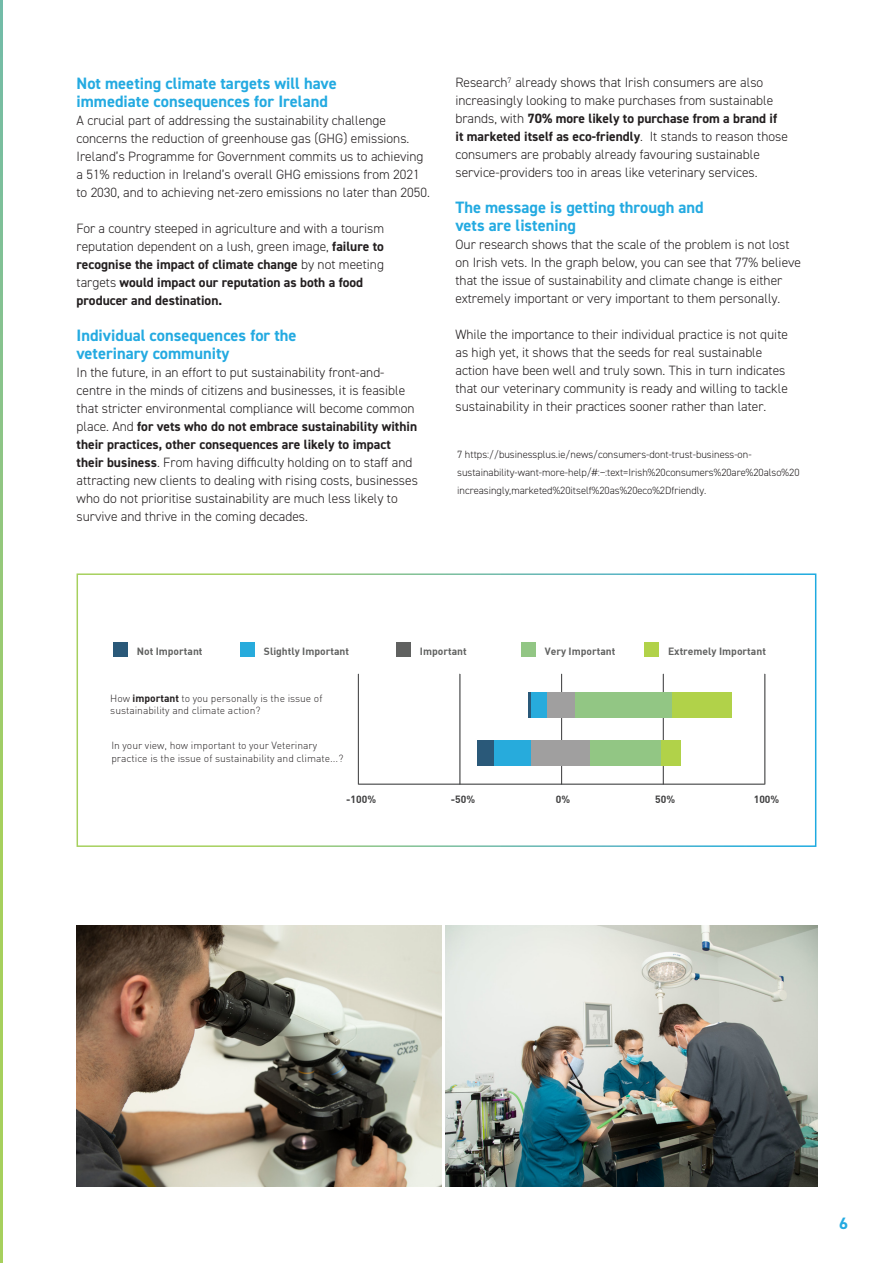
<style>
.page{position:relative;width:893px;height:1263px;background:#fff}
.page>*{position:absolute;margin:0;border:0;box-sizing:border-box;transform-origin:0 0}
.Sub_headers{font:700 16.5px "DIN2014";color:#24aae1}
.Body{font:300 13.5px/18px "DIN2014";color:#231f20}
.Body-2{font:700 13.5px "DIN2014";color:#231f20}
.Footnotes{font:300 10.5px/18px "DIN2014";color:#231f20}
.t1{font:300 10.35px/12.3px "DIN";color:#231f20}
.t2{font:10.35px "DIN Bold";color:#606160}
.t3{font:10.35px "DIN Bold";color:#3e3e3f}
.s1{font-weight:700}
.s2{font-weight:300}
.s3{font-family:"DIN Bold";font-weight:400}
</style>
<div class="page">
<div style="left:77px;top:573px;width:739px;height:274px;border:2px solid #fff"></div>
<div style="left:113px;top:642px;width:14px;height:15px;background:#2a5979"></div>
<div style="left:240px;top:642px;width:15px;height:15px;background:#27abdc"></div>
<div style="left:396px;top:642px;width:15px;height:15px;background:#606160"></div>
<div style="left:521px;top:642px;width:15px;height:15px;background:#92c684"></div>
<div style="left:644px;top:642px;width:15px;height:15px;background:#b1d249"></div>
<hr style="left:358px;top:674px;width:1px;height:110px;background:#3e3e3f">
<hr style="left:359px;top:784px;width:406px;height:1px;background:#3e3e3f">
<hr style="left:765px;top:674px;width:1px;height:110px;background:#3e3e3f">
<hr style="left:561px;top:674px;width:1px;height:110px;background:#3e3e3f">
<hr style="left:460px;top:674px;width:1px;height:110px;background:#3e3e3f">
<hr style="left:663px;top:674px;width:1px;height:110px;background:#3e3e3f">
<svg style="left:528px;top:692px;width:4px;height:26px"></svg>
<div style="left:532px;top:692px;width:15px;height:26px;background:#27abdc"></div>
<div style="left:547px;top:692px;width:28px;height:26px;background:#a09f9f"></div>
<div style="left:575px;top:692px;width:97px;height:26px;background:#92c684"></div>
<div style="left:672px;top:692px;width:60px;height:26px;background:#b1d249"></div>
<div style="left:477px;top:740px;width:20px;height:26px;background:#2a5979"></div>
<div style="left:495px;top:740px;width:36px;height:26px;background:#27abdc"></div>
<div style="left:531px;top:740px;width:60px;height:26px;background:#a09f9f"></div>
<div style="left:590px;top:740px;width:74px;height:26px;background:#92c684"></div>
<div style="left:662px;top:740px;width:19px;height:26px;background:#b1d249"></div>
<svg style="left:1px;top:0;width:1px;height:1263px"></svg>
<img style="left:0;top:0;width:1px;height:1263px">
<img style="left:77px;top:926px;width:365px;height:260px">
<img style="left:446px;top:926px;width:372px;height:261px">
<p class="Sub_headers" style="left:77px;top:73px;width:262px">Not meeting climate targets will have</p>
<p class="Sub_headers" style="left:77px;top:91px;width:253px">immediate consequences for Ireland</p>
<p class="Body" style="left:77px;top:112px;width:349px">A crucial part of addressing the sustainability challenge concerns the reduction of greenhouse gas (GHG) emissions.<br>Ireland’s Programme for Government commits us to achieving</p>
<p class="Body" style="left:77px;top:166px;width:345px">a 51% reduction in Ireland’s overall GHG emissions from 2021</p>
<p class="Body" style="left:77px;top:184px;width:355px">to 2030, and to achieving net-zero emissions no later than 2050.</p>
<p class="Body" style="left:77px;top:220px;width:309px;text-align:justify">For a country steeped in agriculture and with a tourism reputation dependent on a lush, green image, <span class="s1">failure to recognise the impact of climate change</span> by not meeting</p>
<p class="Body-2" style="left:77px;top:274px;width:288px"><span class="s2">targets</span> would impact our reputation as both a food</p>
<p class="Body-2" style="left:77px;top:292px;width:147px">producer and destination.</p>
<p class="Sub_headers" style="left:77px;top:325px;width:222px">Individual consequences for the</p>
<p class="Sub_headers" style="left:77px;top:343px;width:154px">veterinary community</p>
<p class="Body" style="left:77px;top:364px;width:309px">In the future, in an effort to put sustainability front-and-</p>
<p class="Body" style="left:77px;top:382px;width:330px">centre in the minds of citizens and businesses, it is feasible</p>
<p class="Body" style="left:77px;top:400px;width:342px">that stricter environmental compliance will become common place. And <span class="s1">for vets who do not embrace sustainability within</span></p>
<p class="Body-2" style="left:77px;top:436px;width:316px">their practices, other consequences are likely to impact</p>
<p class="Body" style="left:77px;top:454px;width:343px"><span class="s1">their business</span>. From having difficulty holding on to staff and attracting new clients to dealing with rising costs, businesses who do not prioritise sustainability are much less likely to survive and thrive in the coming decades.</p>
<p class="Body" style="left:455px;top:73px;width:334px">Research<sup>7</sup> already shows that Irish consumers are also increasingly looking to make purchases from sustainable brands, with <span class="s1">70% more likely to purchase from a brand if it marketed itself as eco-friendly</span>. It stands to reason those consumers are probably already favouring sustainable</p>
<p class="Body" style="left:455px;top:163px;width:304px">service-providers too in areas like veterinary services.</p>
<p class="Sub_headers" style="left:455px;top:196px;width:250px">The message is getting through and</p>
<p class="Sub_headers" style="left:455px;top:214px;width:122px">vets are listening</p>
<p class="Body" style="left:455px;top:235px;width:336px">Our research shows that the scale of the problem is not lost</p>
<p class="Body" style="left:455px;top:253px;width:347px">on Irish vets. In the graph below, you can see that 77% believe that the issue of sustainability and climate change is either extremely important or very important to them personally.</p>
<p class="Body" style="left:455px;top:325px;width:334px">While the importance to their individual practice is not quite as high yet, it shows that the seeds for real sustainable action have been well and truly sown. This in turn indicates that our veterinary community is ready and willing to tackle sustainability in their practices sooner rather than later.</p>
<p class="Footnotes" style="left:457px;top:445px;width:344px">7 https://businessplus.ie/news/consumers-dont-trust-business-on&shy;sustainability-want-more-help/#:~:text=Irish%20consumers%20are%20also%20 increasingly,marketed%20itself%20as%20eco%2Dfriendly.</p>
<p class="t2" style="left:137px;top:644px;width:67px">Not Important</p>
<p class="t2" style="left:264px;top:644px;width:87px">Slightly Important</p>
<p class="t2" style="left:420px;top:644px;width:48px">Important</p>
<p class="t2" style="left:545px;top:644px;width:72px">Very Important</p>
<p class="t2" style="left:668px;top:644px;width:99px">Extremely Important</p>
<p class="t1" style="left:110px;top:692px;width:214px">How <span class="s3">important</span> to you personally is the issue of sustainability and climate action?</p>
<p class="t1" style="left:111px;top:739px;width:233px">In your view, how important to your Veterinary practice is the issue of sustainability and climate...?</p>
<p class="t3" style="left:346px;top:792px;width:31px">-100%</p>
<p class="t3" style="left:451px;top:792px;width:26px">-50%</p>
<p class="t3" style="left:556px;top:792px;width:16px">0%</p>
<p class="t3" style="left:655px;top:792px;width:21px">50%</p>
<p class="t3" style="left:754px;top:792px;width:27px">100%</p>
<p class="Sub_headers" style="left:839px;top:1213px;width:10px">6</p>
</div>
